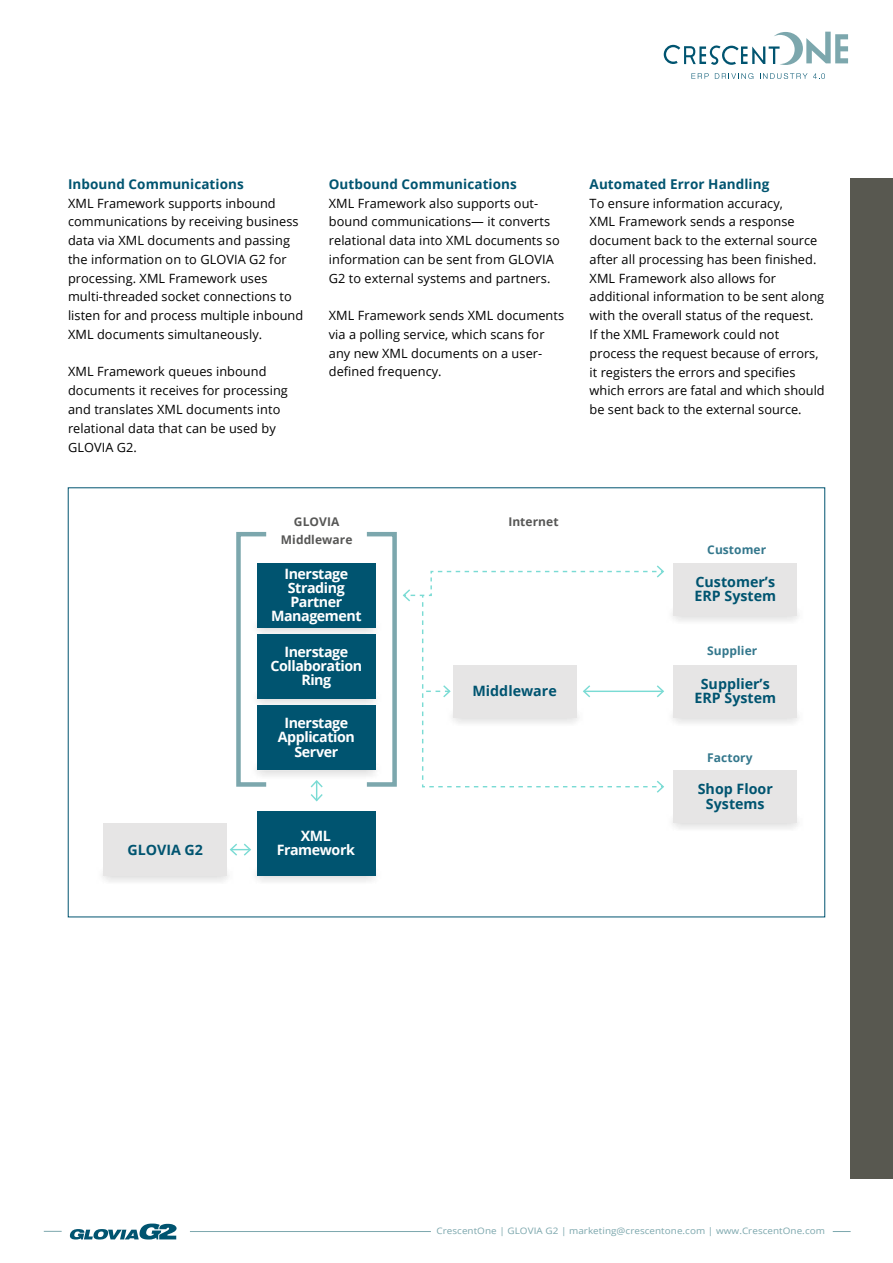
<style>
.page{position:relative;width:893px;height:1263px;background:#fff}
.page>*{position:absolute;margin:0;border:0;box-sizing:border-box;transform-origin:0 0}
.t1{font:700 14.25px/14.2px "Open Sans";letter-spacing:-.03em;color:#fff;text-align:center}
.t2{font:700 14.25px/14.2px "Open Sans";color:#005470;text-align:center}
.t3{font:700 13.5px "Open Sans";letter-spacing:.005em;color:#005470}
.t4{font:12.75px/18.8px "Open Sans";letter-spacing:.005em;color:#000}
.t5{font:700 12px/18px "Open Sans";letter-spacing:.005em;color:#575756;text-align:center}
.t6{font:700 12px "Open Sans";letter-spacing:.005em;color:#33778c}
.t7{font:9px "Open Sans";letter-spacing:.005em;color:#7ca7ad;scale:1.1 1}
</style>
<div class="page">
<svg style="left:833px;top:1231px;width:18px;height:1px"></svg>
<svg style="left:44px;top:1231px;width:18px;height:1px"></svg>
<svg style="left:691px;top:73px;width:18px;height:6px"></svg>
<svg style="left:715px;top:73px;width:38px;height:6px"></svg>
<svg style="left:760px;top:73px;width:47px;height:6px"></svg>
<svg style="left:813px;top:73px;width:12px;height:6px"></svg>
<svg style="left:664px;top:32px;width:184px;height:33px"></svg>
<hr style="left:190px;top:1231px;width:241px;height:1px;background:#7ca7ad">
<svg style="left:69px;top:1223px;width:108px;height:16px"></svg>
<div style="left:851px;top:179px;width:42px;height:1000px;background:#585850"></div>
<div style="left:236px;top:532px;width:32px;height:255px;border:4px solid #7ca7ad"></div>
<div style="left:365px;top:532px;width:32px;height:255px;border:4px solid #7ca7ad"></div>
<div style="left:96px;top:865px;width:139px;height:20px;background:#000;opacity:.8"></div>
<div style="left:104px;top:823px;width:123px;height:53px;background:#e6e5e5"></div>
<div style="left:666px;top:605px;width:139px;height:19px;background:#000;opacity:.8"></div>
<div style="left:674px;top:563px;width:123px;height:52px;background:#e6e5e5"></div>
<div style="left:666px;top:707px;width:139px;height:19px;background:#000;opacity:.8"></div>
<div style="left:674px;top:665px;width:123px;height:52px;background:#e6e5e5"></div>
<div style="left:666px;top:812px;width:139px;height:20px;background:#000;opacity:.8"></div>
<div style="left:674px;top:770px;width:123px;height:53px;background:#e6e5e5"></div>
<svg style="left:310px;top:780px;width:13px;height:22px"></svg>
<svg style="left:229px;top:843px;width:22px;height:13px"></svg>
<div style="left:250px;top:617px;width:132px;height:20px;background:#000;opacity:.8"></div>
<hr style="left:258px;top:626px;width:115px;height:2px;background:#fff">
<div style="left:257px;top:563px;width:119px;height:64px;background:#005470"></div>
<div style="left:250px;top:689px;width:132px;height:19px;background:#000;opacity:.8"></div>
<hr style="left:258px;top:697px;width:115px;height:2px;background:#fff">
<div style="left:257px;top:634px;width:119px;height:64px;background:#005470"></div>
<div style="left:250px;top:760px;width:132px;height:19px;background:#000;opacity:.8"></div>
<div style="left:257px;top:705px;width:119px;height:65px;background:#005470"></div>
<div style="left:249px;top:865px;width:133px;height:20px;background:#000;opacity:.8"></div>
<hr style="left:258px;top:874px;width:115px;height:2px;background:#fff">
<div style="left:257px;top:811px;width:118px;height:64px;background:#005470"></div>
<svg style="left:402px;top:565px;width:262px;height:228px"></svg>
<p class="t3" style="left:68px;top:174px;width:177px">Inbound Communications</p>
<p class="t4" style="left:68px;top:193px;width:237px">XML Framework supports inbound communications by receiving business data via XML documents and passing the information on to GLOVIA G2 for processing. XML Framework uses multi-threaded socket connections to listen for and process multiple inbound XML documents simultaneously.</p>
<p class="t4" style="left:68px;top:362px;width:221px">XML Framework queues inbound documents it receives for processing and translates XML documents into relational data that can be used by<br>GLOVIA G2.</p>
<p class="t3" style="left:329px;top:174px;width:189px">Outbound Communications</p>
<p class="t4" style="left:329px;top:193px;width:232px">XML Framework also supports out&shy;bound communications— it converts relational data into XML documents so information can be sent from GLOVIA G2 to external systems and partners.</p>
<p class="t4" style="left:329px;top:306px;width:237px">XML Framework sends XML documents via a polling service, which scans for any new XML documents on a user&shy;defined frequency.</p>
<p class="t3" style="left:590px;top:174px;width:181px">Automated Error Handling</p>
<p class="t4" style="left:590px;top:193px;width:237px">To ensure information accuracy,<br>XML Framework sends a response document back to the external source after all processing has been finished.<br>XML Framework also allows for additional information to be sent along with the overall status of the request.<br>If the XML Framework could not process the request because of errors, it registers the errors and specifies which errors are fatal and which should be sent back to the external source.</p>
<p class="t2" style="left:127px;top:842px;width:77px">GLOVIA G2</p>
<p class="t5" style="left:281px;top:513px;width:73px">GLOVIA<br>Middleware</p>
<p class="t5" style="left:508px;top:513px;width:52px">Internet</p>
<p class="t1" style="left:271px;top:566px;width:92px">Inerstage<br>Strading<br>Partner<br>Management</p>
<p class="t1" style="left:270px;top:644px;width:93px">Inerstage<br>Collaboration<br>Ring</p>
<p class="t1" style="left:278px;top:715px;width:78px">Inerstage<br>Application<br>Server</p>
<p class="t1" style="left:277px;top:828px;width:80px">XML<br>Framework</p>
<p class="t2" style="left:472px;top:684px;width:86px">Middleware</p>
<p class="t6" style="left:707px;top:541px;width:60px">Customer</p>
<p class="t2" style="left:694px;top:574px;width:83px;text-align:left">Customer’s<br>ERP System</p>
<p class="t6" style="left:707px;top:642px;width:51px">Supplier</p>
<p class="t2" style="left:694px;top:676px;width:83px">Supplier’s<br>ERP System</p>
<p class="t6" style="left:707px;top:749px;width:47px">Factory</p>
<p class="t2" style="left:698px;top:782px;width:77px">Shop Floor<br>Systems</p>
<p class="t7" style="left:436px;top:1224px;width:355px">CrescentOne | GLOVIA G2 | marketing@crescentone.com | www.CrescentOne.com</p>
</div>
